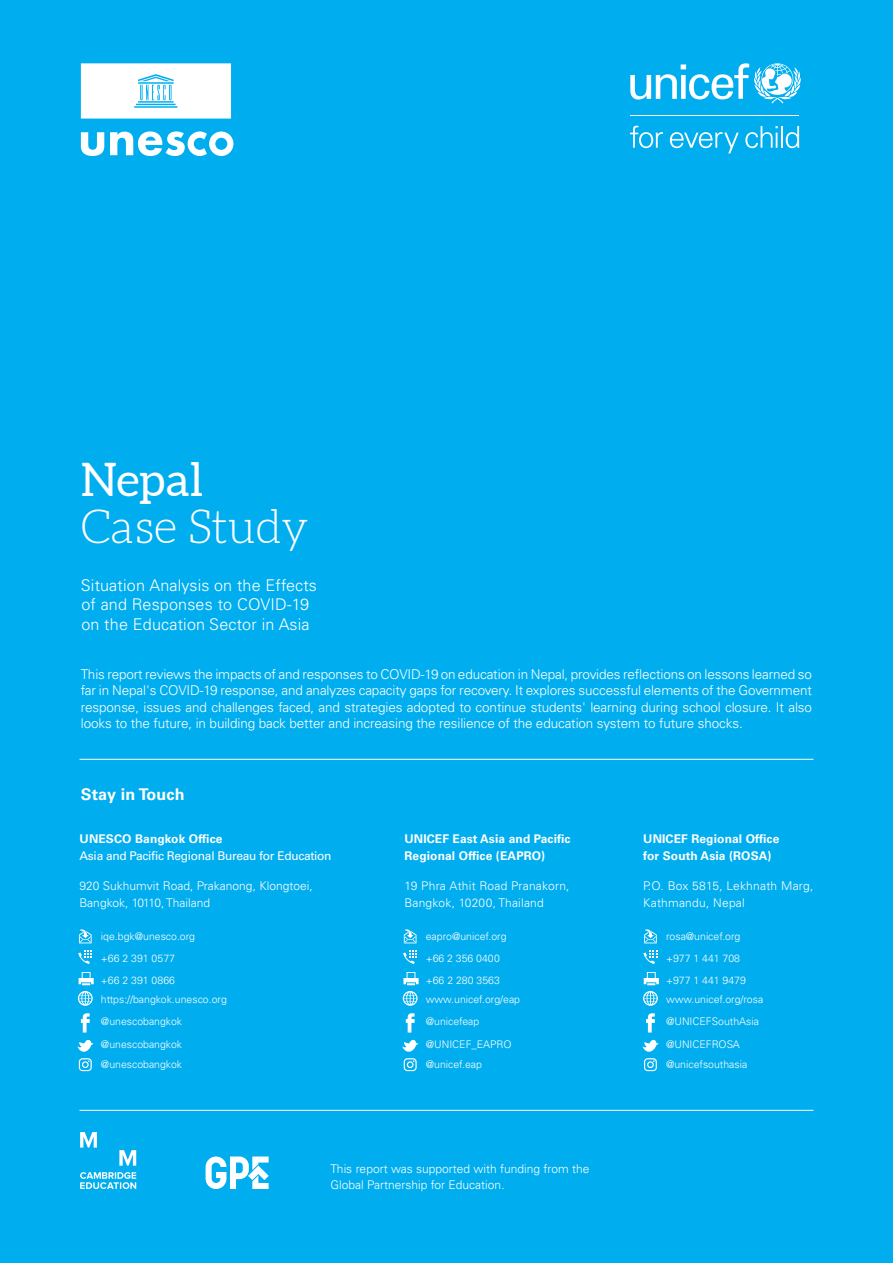
<style>
.page{position:relative;width:893px;height:1263px;background:#00aeef}
.page>*{position:absolute;margin:0;border:0;box-sizing:border-box;transform-origin:0 0}
.t1{font:300 46.2px "Aleo";color:#fff}
.t2{font:46.2px "Aleo";color:#fff}
.t3{font:300 16.2px/19.6px "Univers LT Pro 45";letter-spacing:.01em;color:#fff}
.t4{font:700 16.2px "Univers LT Pro 65";letter-spacing:.01em;color:#fff}
.t5{font:300 13.5px/16.2px "Univers LT Pro 45";letter-spacing:-.01em;color:#fff;text-align:justify}
.t6{font:300 12px/16.5px "Univers LT Std";color:#fff}
.t7{font:700 12px/16.5px "Univers LT Std";letter-spacing:.01em;color:#fff}
.t8{font:300 12px/16.5px "Univers LT Std";letter-spacing:.02em;color:#fff}
.t9{font:12px "Univers LT Std";letter-spacing:-.025em;color:#fff}
.t10{font:300 10.5px/22.5px "Univers LT Std";color:#fff}
</style>
<div class="page">
<svg style="left:80px;top:1132px;width:56px;height:57px"></svg>
<svg style="left:206px;top:1156px;width:63px;height:33px"></svg>
<hr style="left:80px;top:1110px;width:733px;height:1px;background:#fff">
<hr style="left:80px;top:759px;width:733px;height:1px;background:#fff">
<svg style="left:81px;top:63px;width:150px;height:56px;background:#edf9fd"></svg>
<svg style="left:81px;top:132px;width:23px;height:24px"></svg>
<svg style="left:110px;top:131px;width:123px;height:25px"></svg>
<svg style="left:630px;top:63px;width:171px;height:40px"></svg>
<hr style="left:630px;top:115px;width:169px;height:1px;background:#fff">
<svg style="left:630px;top:126px;width:33px;height:22px"></svg>
<svg style="left:670px;top:132px;width:69px;height:21px"></svg>
<svg style="left:745px;top:126px;width:33px;height:22px"></svg>
<hr style="left:781px;top:126px;width:2px;height:22px;background:#fff">
<svg style="left:786px;top:126px;width:13px;height:22px"></svg>
<svg style="left:406px;top:1013px;width:9px;height:19px"></svg>
<svg style="left:402px;top:1039px;width:16px;height:32px"></svg>
<svg style="left:403px;top:950px;width:14px;height:14px"></svg>
<svg style="left:404px;top:929px;width:13px;height:14px"></svg>
<svg style="left:403px;top:991px;width:15px;height:15px"></svg>
<svg style="left:403px;top:972px;width:16px;height:13px"></svg>
<svg style="left:646px;top:1013px;width:9px;height:19px"></svg>
<svg style="left:642px;top:1039px;width:17px;height:32px"></svg>
<svg style="left:643px;top:950px;width:14px;height:14px"></svg>
<svg style="left:644px;top:929px;width:13px;height:14px"></svg>
<svg style="left:643px;top:991px;width:15px;height:15px"></svg>
<svg style="left:644px;top:972px;width:15px;height:13px"></svg>
<svg style="left:81px;top:1013px;width:9px;height:19px"></svg>
<svg style="left:77px;top:1039px;width:16px;height:32px"></svg>
<svg style="left:78px;top:950px;width:14px;height:14px"></svg>
<svg style="left:79px;top:929px;width:13px;height:14px"></svg>
<svg style="left:78px;top:991px;width:15px;height:15px"></svg>
<svg style="left:79px;top:972px;width:15px;height:13px"></svg>
<h1 class="t2" style="left:81px;top:453px;width:124px">Nepal</h1>
<h1 class="t1" style="left:81px;top:500px;width:229px">Case Study</h1>
<p class="t3" style="left:81px;top:575px;width:238px">Situation Analysis on the Effects of and Responses to COVID-19 on the Education Sector in Asia</p>
<p class="t5" style="left:81px;top:666px;width:733px">This report reviews the impacts of and responses to COVID-19 on education in Nepal, provides reflections on lessons learned so far in Nepal's COVID-19 response, and analyzes capacity gaps for recovery. It explores successful elements of the Government response, issues and challenges faced, and strategies adopted to continue students' learning during school closure. It also looks to the future, in building back better and increasing the resilience of the education system to future shocks.</p>
<p class="t4" style="left:81px;top:785px;width:105px">Stay in Touch</p>
<p class="t7" style="left:80px;top:831px;width:144px">UNESCO Bangkok Office</p>
<p class="t9" style="left:80px;top:848px;width:254px">Asia and Pacific Regional Bureau for Education</p>
<p class="t6" style="left:80px;top:878px;width:235px">920 Sukhumvit Road, Prakanong, Klongtoei,<br>Bangkok, 10110, Thailand</p>
<p class="t7" style="left:404px;top:831px;width:168px">UNICEF East Asia and Pacific<br>Regional Office (EAPRO)</p>
<p class="t8" style="left:404px;top:878px;width:167px">19 Phra Athit Road Pranakorn,<br>Bangkok, 10200, Thailand</p>
<p class="t7" style="left:643px;top:831px;width:138px">UNICEF Regional Office for South Asia (ROSA)</p>
<p class="t8" style="left:643px;top:878px;width:172px">P.O. Box 5815, Lekhnath Marg,<br>Kathmandu, Nepal</p>
<p class="t10" style="left:101px;top:925px;width:96px">iqe.bgk@unesco.org</p>
<p class="t10" style="left:426px;top:925px;width:82px">eapro@unicef.org</p>
<p class="t10" style="left:666px;top:925px;width:76px">rosa@unicef.org</p>
<p class="t10" style="left:101px;top:947px;width:76px">+66 2 391 0577</p>
<p class="t10" style="left:426px;top:947px;width:76px">+66 2 356 0400</p>
<p class="t10" style="left:666px;top:947px;width:76px">+977 1 441 708</p>
<p class="t10" style="left:101px;top:968px;width:76px">+66 2 391 0866</p>
<p class="t10" style="left:426px;top:968px;width:76px">+66 2 280 3563</p>
<p class="t10" style="left:666px;top:968px;width:81px">+977 1 441 9479</p>
<p class="t10" style="left:101px;top:988px;width:127px">https://bangkok.unesco.org @unescobangkok @unescobangkok</p>
<p class="t10" style="left:101px;top:1053px;width:83px">@unescobangkok</p>
<p class="t10" style="left:426px;top:988px;width:96px">www.unicef.org/eap @unicefeap @UNICEF_EAPRO</p>
<p class="t10" style="left:426px;top:1053px;width:58px">@unicef.eap</p>
<p class="t10" style="left:666px;top:988px;width:99px">www.unicef.org/rosa @UNICEFSouthAsia @UNICEFROSA</p>
<p class="t10" style="left:666px;top:1053px;width:83px">@unicefsouthasia</p>
<p class="t6" style="left:331px;top:1160px;width:260px">This report was supported with funding from the<br>Global Partnership for Education.</p>
</div>
